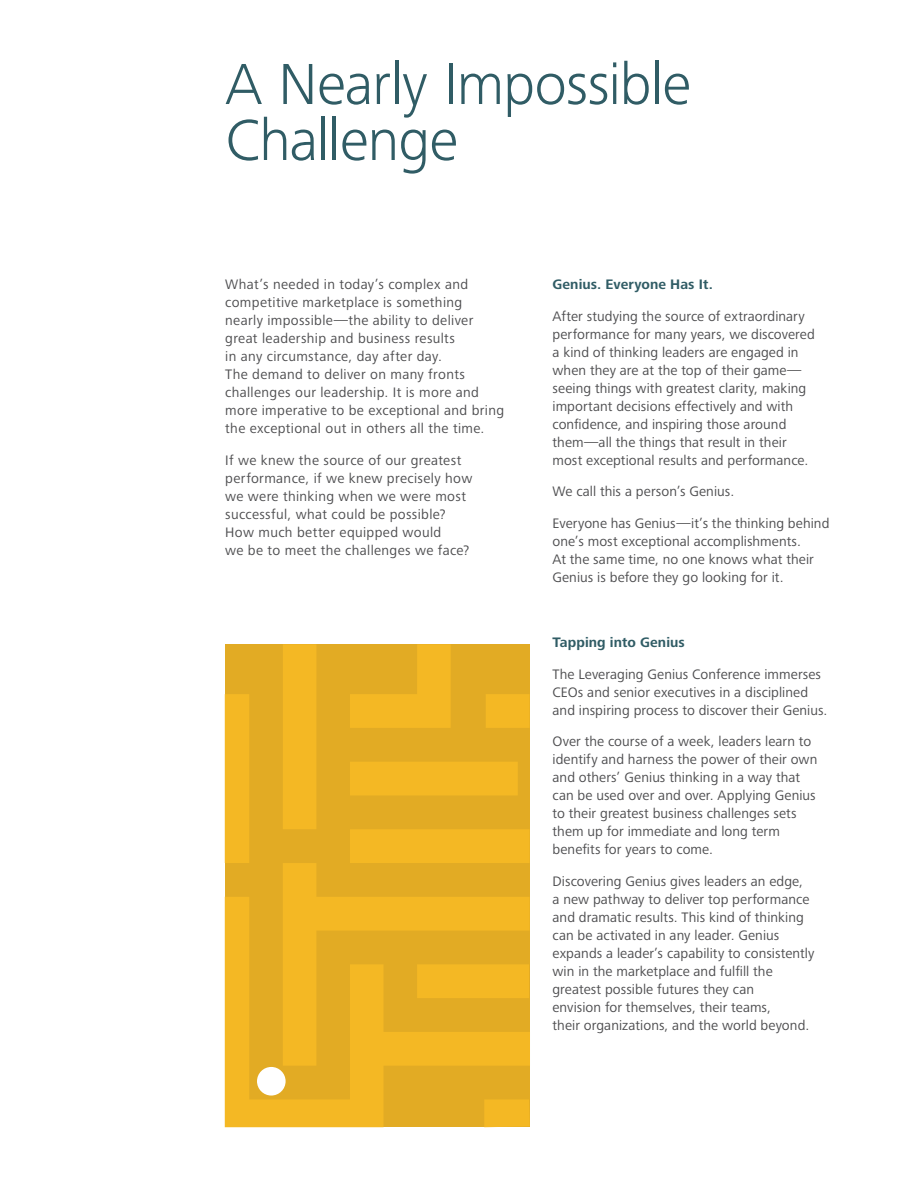
<style>
.page{position:relative;width:918px;height:1188px;background:#fff}
.page>*{position:absolute;margin:0;border:0;box-sizing:border-box;transform-origin:0 0}
.t1{font:300 60px/55.9px "Frutiger Next Pro";letter-spacing:-.015em;color:#305c65}
.t2{font:14.25px/18px "Frutiger Next Pro";letter-spacing:.01em;color:#4d4d4f}
.t3{font:700 14.25px "Frutiger Next Pro";letter-spacing:.005em;color:#305c65}
</style>
<div class="page">
<svg style="left:225px;top:644px;width:305px;height:483px;background:#eab024"></svg>
<div style="left:257px;top:1067px;width:29px;height:29px;background:#fff;border-radius:50%"></div>
<h1 class="t1" style="left:225px;top:56px;width:467px">A Nearly Impossible<br>Challenge</h1>
<p class="t2" style="left:225px;top:276px;width:280px">What’s needed in today’s complex and competitive marketplace is something<br>nearly impossible—the ability to deliver great leadership and business results<br>in any circumstance, day after day.<br>The demand to deliver on many fronts challenges our leadership. It is more and more imperative to be exceptional and bring the exceptional out in others all the time.</p>
<p class="t2" style="left:225px;top:451px;width:249px">If we knew the source of our greatest performance, if we knew precisely how we were thinking when we were most successful, what could be possible?<br>How much better equipped would<br>we be to meet the challenges we face?</p>
<p class="t3" style="left:553px;top:277px;width:162px">Genius. Everyone Has It.</p>
<p class="t2" style="left:553px;top:307px;width:264px">After studying the source of extraordinary performance for many years, we discovered a kind of thinking leaders are engaged in when they are at the top of their game— seeing things with greatest clarity, making important decisions effectively and with confidence, and inspiring those around them—all the things that result in their most exceptional results and performance.</p>
<p class="t2" style="left:553px;top:483px;width:183px">We call this a person’s Genius.</p>
<p class="t2" style="left:553px;top:514px;width:278px">Everyone has Genius—it’s the thinking behind one’s most exceptional accomplishments.<br>At the same time, no one knows what their Genius is before they go looking for it.</p>
<p class="t3" style="left:553px;top:634px;width:134px">Tapping into Genius</p>
<p class="t2" style="left:553px;top:665px;width:276px">The Leveraging Genius Conference immerses<br>CEOs and senior executives in a disciplined and inspiring process to discover their Genius.</p>
<p class="t2" style="left:553px;top:732px;width:266px">Over the course of a week, leaders learn to identify and harness the power of their own and others’ Genius thinking in a way that can be used over and over. Applying Genius to their greatest business challenges sets them up for immediate and long term benefits for years to come.</p>
<p class="t2" style="left:553px;top:872px;width:263px">Discovering Genius gives leaders an edge,<br>a new pathway to deliver top performance and dramatic results. This kind of thinking can be activated in any leader. Genius expands a leader’s capability to consistently win in the marketplace and fulfill the greatest possible futures they can<br>envision for themselves, their teams,<br>their organizations, and the world beyond.</p>
</div>
